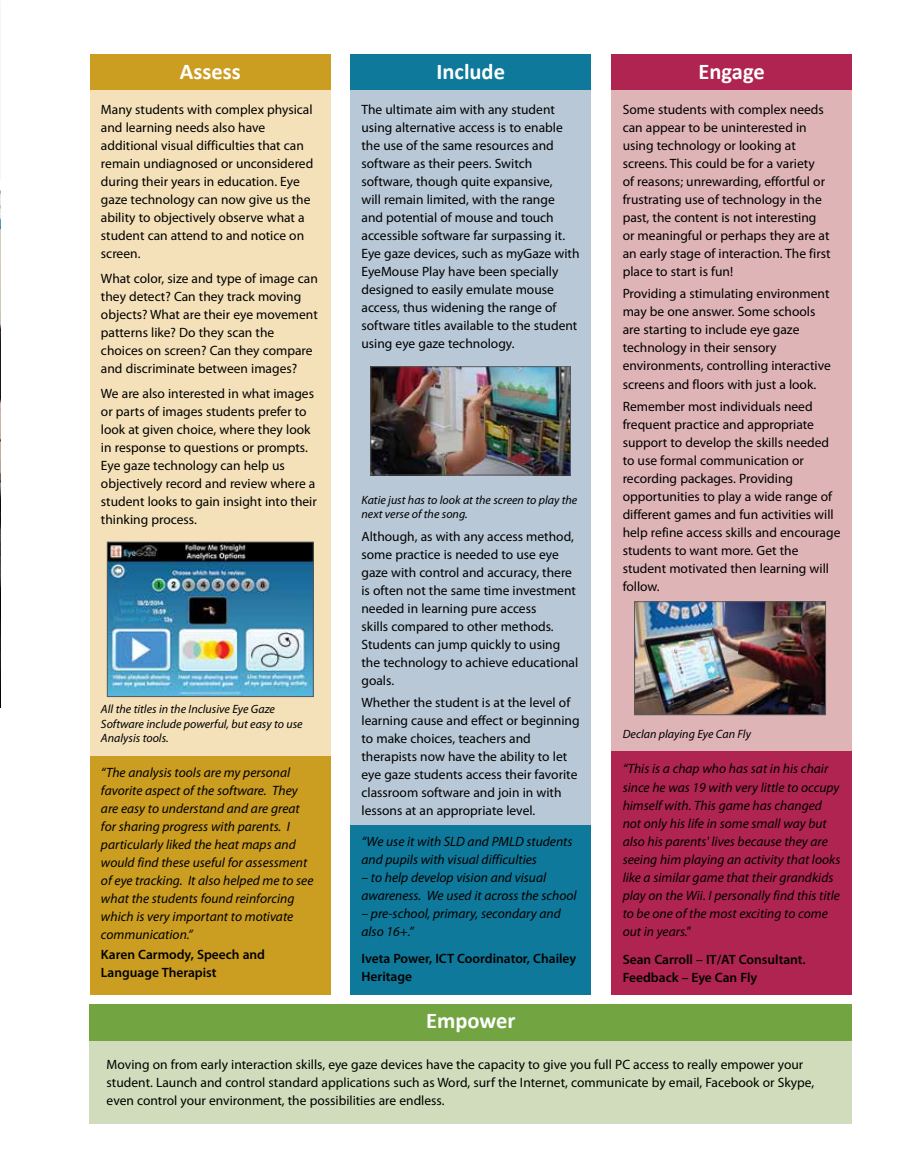
<style>
.page{position:relative;width:918px;height:1175px;background:#fff}
.page>*{position:absolute;margin:0;border:0;box-sizing:border-box;transform-origin:0 0}
.t1{font:700 22.5px "Calibri";color:#fff}
.t2{font:13.5px/18px "Myriad Pro";color:#000}
.t3{font:italic 13.5px/18px "Myriad Pro";color:#000}
.t4{font:600 13.5px/18px "Myriad Pro";color:#000}
.t5{font:italic 12px/14.4px "Myriad Pro";color:#000}
</style>
<div class="page">
<div style="left:90px;top:54px;width:241px;height:37px;background:#cb9d21"></div>
<div style="left:350px;top:54px;width:241px;height:37px;background:#0e799b"></div>
<div style="left:611px;top:54px;width:241px;height:37px;background:#b02451"></div>
<div style="left:90px;top:1017px;width:762px;height:106px;background:#d0dcbb"></div>
<div style="left:90px;top:1004px;width:762px;height:36px;background:#72a541"></div>
<div style="left:350px;top:91px;width:241px;height:903px;background:#b8c8d7"></div>
<div style="left:350px;top:825px;width:241px;height:169px;background:#0e799b"></div>
<div style="left:611px;top:91px;width:241px;height:903px;background:#dfb4b6"></div>
<div style="left:90px;top:91px;width:241px;height:903px;background:#f4e1b9"></div>
<div style="left:611px;top:751px;width:241px;height:243px;background:#b02451"></div>
<div style="left:90px;top:756px;width:241px;height:238px;background:#cb9d21"></div>
<img style="left:372px;top:368px;width:197px;height:105px">
<div style="left:370px;top:366px;width:201px;height:109px;border:1px solid #58595b"></div>
<img style="left:109px;top:544px;width:203px;height:151px">
<div style="left:107px;top:542px;width:207px;height:155px;border:1px solid #58595b"></div>
<img style="left:636px;top:603px;width:188px;height:110px">
<div style="left:634px;top:601px;width:192px;height:114px;border:1px solid #58595b"></div>
<img style="left:0;top:190px;width:1px;height:518px">
<h1 class="t1" style="left:180px;top:57px;width:62px">Assess</h1>
<p class="t2" style="left:101px;top:101px;width:214px">Many students with complex physical and learning needs also have additional visual difficulties that can remain undiagnosed or unconsidered during their years in education. Eye gaze technology can now give us the ability to objectively observe what a student can attend to and notice on screen.</p>
<p class="t2" style="left:101px;top:269px;width:218px">What color, size and type of image can they detect? Can they track moving objects? What are their eye movement patterns like? Do they scan the choices on screen? Can they compare and discriminate between images?</p>
<p class="t2" style="left:101px;top:384px;width:217px">We are also interested in what images or parts of images students prefer to look at given choice, where they look in response to questions or prompts.<br>Eye gaze technology can help us objectively record and review where a student looks to gain insight into their thinking process.</p>
<p class="t5" style="left:101px;top:702px;width:203px">All the titles in the Inclusive Eye Gaze<br>Software include powerful, but easy to use<br>Analysis tools.</p>
<p class="t3" style="left:101px;top:763px;width:214px">“The analysis tools are my personal favorite aspect of the software. They are easy to understand and are great for sharing progress with parents. I particularly liked the heat maps and would find these useful for assessment of eye tracking. It also helped me to see what the students found reinforcing which is very important to motivate communication.”</p>
<p class="t4" style="left:101px;top:945px;width:166px">Karen Carmody, Speech and<br>Language Therapist</p>
<h1 class="t1" style="left:437px;top:57px;width:70px">Include</h1>
<h1 class="t1" style="left:699px;top:57px;width:68px">Engage</h1>
<p class="t2" style="left:362px;top:101px;width:220px">The ultimate aim with any student using alternative access is to enable the use of the same resources and software as their peers. Switch software, though quite expansive,<br>will remain limited, with the range and potential of mouse and touch accessible software far surpassing it.<br>Eye gaze devices, such as myGaze with EyeMouse Play have been specially designed to easily emulate mouse access, thus widening the range of software titles available to the student using eye gaze technology.</p>
<p class="t2" style="left:623px;top:100px;width:209px">Some students with complex needs can appear to be uninterested in using technology or looking at screens. This could be for a variety<br>of reasons; unrewarding, effortful or frustrating use of technology in the past, the content is not interesting or meaningful or perhaps they are at an early stage of interaction. The first place to start is fun!</p>
<p class="t2" style="left:623px;top:285px;width:210px">Providing a stimulating environment may be one answer. Some schools are starting to include eye gaze technology in their sensory environments, controlling interactive screens and floors with just a look.</p>
<p class="t2" style="left:623px;top:397px;width:219px">Remember most individuals need frequent practice and appropriate support to develop the skills needed to use formal communication or recording packages. Providing opportunities to play a wide range of different games and fun activities will help refine access skills and encourage students to want more. Get the student motivated then learning will follow.</p>
<p class="t5" style="left:362px;top:492px;width:217px">Katie just has to look at the screen to play the next verse of the song.</p>
<p class="t2" style="left:362px;top:527px;width:218px">Although, as with any access method, some practice is needed to use eye gaze with control and accuracy, there is often not the same time investment needed in learning pure access<br>skills compared to other methods.<br>Students can jump quickly to using the technology to achieve educational goals.</p>
<p class="t2" style="left:362px;top:693px;width:220px">Whether the student is at the level of learning cause and effect or beginning to make choices, teachers and therapists now have the ability to let eye gaze students access their favorite classroom software and join in with lessons at an appropriate level.</p>
<p class="t3" style="left:362px;top:832px;width:213px">“We use it with SLD and PMLD students and pupils with visual difficulties</p>
<p class="t3" style="left:362px;top:868px;width:217px">– to help develop vision and visual awareness. We used it across the school</p>
<p class="t3" style="left:362px;top:904px;width:201px">– pre-school, primary, secondary and also 16+.”</p>
<p class="t4" style="left:362px;top:949px;width:216px">Iveta Power, ICT Coordinator, Chailey<br>Heritage</p>
<p class="t5" style="left:623px;top:727px;width:130px">Declan playing Eye Can Fly</p>
<p class="t3" style="left:623px;top:759px;width:219px">“This is a chap who has sat in his chair since he was 19 with very little to occupy himself with. This game has changed not only his life in some small way but also his parents' lives because they are seeing him playing an activity that looks like a similar game that their grandkids play on the Wii. I personally find this title to be one of the most exciting to come out in years."</p>
<p class="t4" style="left:623px;top:949px;width:185px">Sean Carroll – IT/AT Consultant.<br>Feedback – Eye Can Fly</p>
<h1 class="t1" style="left:426px;top:1006px;width:91px">Empower</h1>
<p class="t2" style="left:107px;top:1055px;width:709px">Moving on from early interaction skills, eye gaze devices have the capacity to give you full PC access to really empower your student. Launch and control standard applications such as Word, surf the Internet, communicate by email, Facebook or Skype, even control your environment, the possibilities are endless.</p>
</div>
